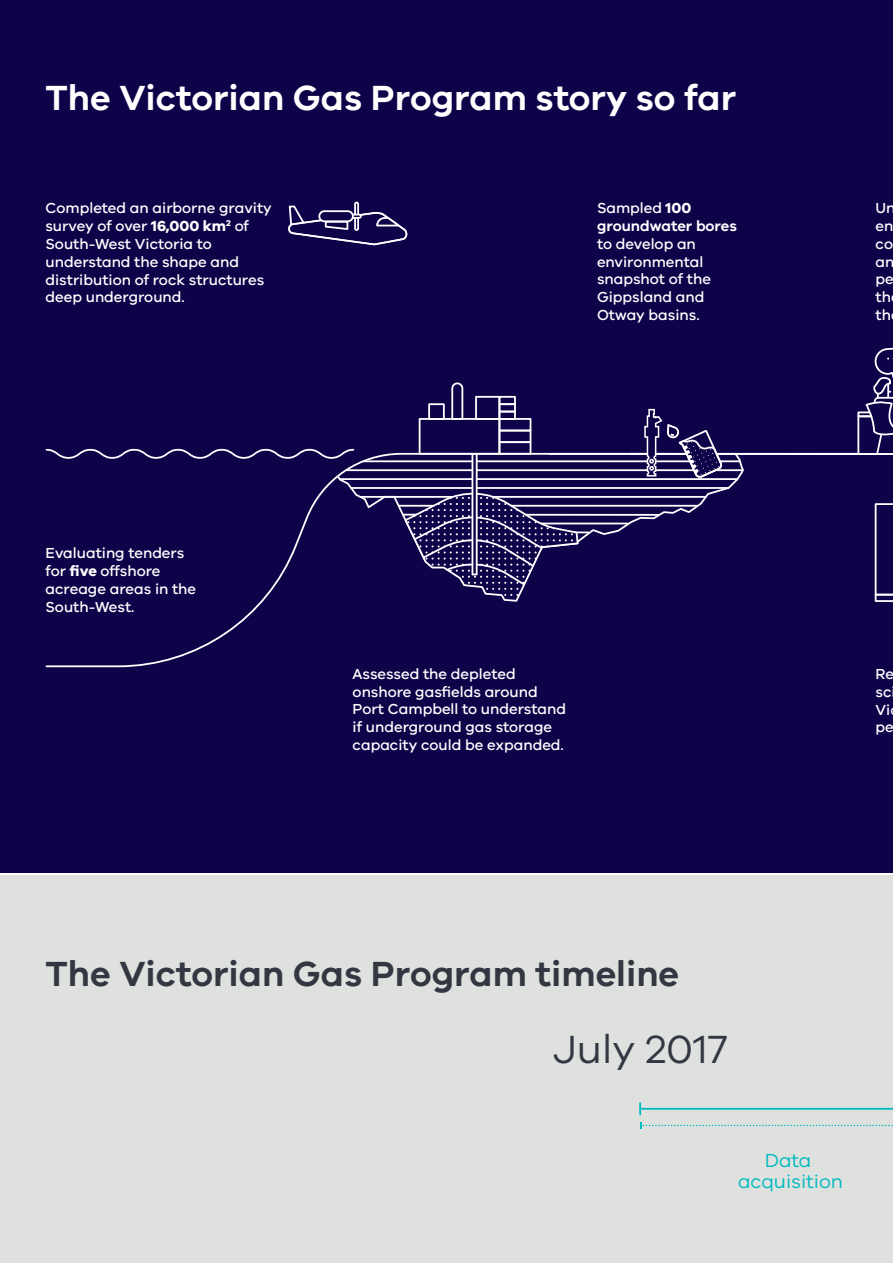
<style>
.page{position:relative;width:893px;height:1263px;background:#fff}
.page>*{position:absolute;margin:0;border:0;box-sizing:border-box;transform-origin:0 0}
.t1{font:40.5px "VIC";color:#343741}
.t2{font:600 36px "VIC";color:#fff}
.t3{font:600 36px "VIC";color:#343741}
.t4{font:19.5px/21px "VIC";letter-spacing:-.005em;color:#00bac0;text-align:center}
.t5{font:500 15px/17.9px "VIC";color:#fff}
.t6{font:600 15px/17.9px "VIC";color:#fff}
.s1{font-weight:700}
.s2{font-weight:500}
</style>
<div class="page">
<div style="left:0;top:0;width:893px;height:875px;background:#100249"></div>
<div style="left:0;top:874px;width:893px;height:389px;background:#dfe1df"></div>
<hr style="left:0;top:873px;width:893px;height:2px;background:#fff">
<div style="left:354px;top:202px;width:5px;height:29px;border:2px solid #fff;border-radius:2px"></div>
<svg style="left:288px;top:205px;width:119px;height:41px"></svg>
<svg style="left:45px;top:452px;width:848px;height:216px"></svg>
<svg style="left:857px;top:347px;width:36px;height:109px"></svg>
<hr style="left:631px;top:453px;width:226px;height:2px;background:#fff">
<svg style="left:640px;top:1122px;width:253px;height:7px"></svg>
<hr style="left:640px;top:1108px;width:253px;height:2px;background:#00bac0">
<svg style="left:639px;top:1103px;width:2px;height:11px"></svg>
<svg style="left:45px;top:382px;width:700px;height:221px"></svg>
<h2 class="t2" style="left:45px;top:76px;width:692px">The Victorian Gas Program story so far</h2>
<p class="t5" style="left:45px;top:199px;width:228px">Completed an airborne gravity survey of over <span class="s1">16,000 km</span><sup>2</sup> of<br>South-West Victoria to understand the shape and distribution of rock structures deep underground.</p>
<p class="t6" style="left:597px;top:199px;width:142px"><span class="s2">Sampled</span> <span class="s1">100 </span>groundwater bores</p>
<p class="t5" style="left:597px;top:234px;width:115px">to develop an environmental snapshot of the<br>Gippsland and<br>Otway basins.</p>
<p class="t5" style="left:876px;top:199px;width:21px">Un en co an pe th th</p>
<p class="t5" style="left:45px;top:544px;width:152px">Evaluating tenders for <span class="s1">five</span> offshore acreage areas in the<br>South-West.</p>
<p class="t5" style="left:353px;top:664px;width:215px">Assessed the depleted onshore gasfields around<br>Port Campbell to understand if underground gas storage capacity could be expanded.</p>
<p class="t5" style="left:876px;top:664px;width:20px">Re sc<br>Vi pe</p>
<h2 class="t3" style="left:45px;top:952px;width:635px">The Victorian Gas Program timeline</h2>
<h1 class="t1" style="left:553px;top:1025px;width:176px">July 2017</h1>
<h3 class="t4" style="left:738px;top:1149px;width:106px">Data acquisition</h3>
</div>
